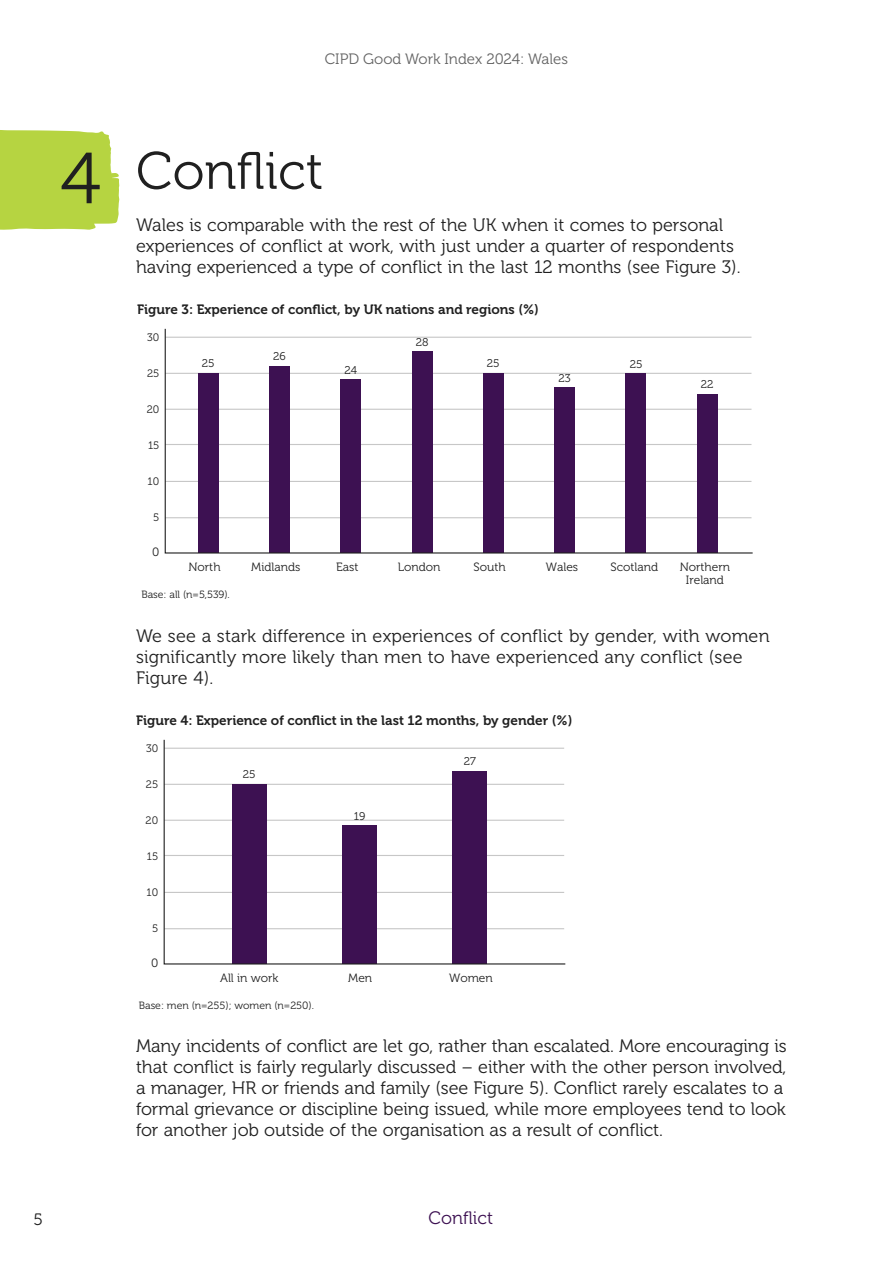
<style>
.page{position:relative;width:893px;height:1263px;background:#fff}
.page>*{position:absolute;margin:0;border:0;box-sizing:border-box;transform-origin:0 0}
.t1{font:72px "Museo 300";color:#202020}
.Section_head{font:52.5px "Museo 300";color:#202020}
.B_body{font:18px/21px "Museo 300";letter-spacing:-.005em;color:#202020}
.t2{font:18px "Museo 300";color:#3d1152}
.t3{font:16.5px "Museo 300";color:#202020}
.t4{font:15px "Museo 300";color:#636363}
.t5{font:13.5px "Museo 700";color:#202020}
.t6{font:12px/13.5px "Museo 300";color:#202020;text-align:center}
.t7{font:11.25px "Museo 300";color:#202020}
.t8{font:10.8px "Museo 300";color:#202020}
.t9{font:10.5px "Museo 300";color:#1f1f1f}
</style>
<div class="page">
<svg style="left:164px;top:328px;width:589px;height:226px"></svg>
<svg style="left:163px;top:739px;width:403px;height:226px"></svg>
<svg style="left:0;top:130px;width:120px;height:100px;background:#bad64d"></svg>
<p class="t1" style="left:61px;top:140px;width:42px">4</p>
<p class="t3" style="left:34px;top:1210px;width:11px">5</p>
<p class="t4" style="left:325px;top:51px;width:245px">CIPD Good Work Index 2024: Wales</p>
<p class="Section_head" style="left:136px;top:142px;width:189px">Conflict</p>
<p class="B_body" style="left:136px;top:215px;width:606px">Wales is comparable with the rest of the UK when it comes to personal experiences of conflict at work, with just under a quarter of respondents having experienced a type of conflict in the last 12 months (see Figure 3).</p>
<p class="t5" style="left:137px;top:301px;width:403px">Figure 3: Experience of conflict, by UK nations and regions (%)</p>
<p class="t8" style="left:147px;top:331px;width:14px">30</p>
<p class="t8" style="left:147px;top:367px;width:14px">25</p>
<p class="t7" style="left:344px;top:364px;width:14px">24</p>
<p class="t7" style="left:416px;top:336px;width:14px">28</p>
<p class="t7" style="left:273px;top:350px;width:14px">26</p>
<p class="t7" style="left:487px;top:357px;width:14px">25</p>
<p class="t7" style="left:202px;top:357px;width:14px">25</p>
<p class="t7" style="left:630px;top:358px;width:14px">25</p>
<p class="t7" style="left:559px;top:372px;width:14px">23</p>
<p class="t8" style="left:147px;top:403px;width:14px">20</p>
<p class="t8" style="left:148px;top:439px;width:13px">15</p>
<p class="t8" style="left:148px;top:476px;width:13px">10</p>
<p class="t8" style="left:153px;top:512px;width:8px">5</p>
<p class="t6" style="left:152px;top:546px;width:9px">0</p>
<p class="t7" style="left:701px;top:378px;width:14px">22</p>
<p class="t6" style="left:189px;top:560px;width:34px">North</p>
<p class="t6" style="left:251px;top:560px;width:51px">Midlands</p>
<p class="t6" style="left:336px;top:560px;width:24px">East</p>
<p class="t6" style="left:398px;top:560px;width:44px">London</p>
<p class="t6" style="left:474px;top:560px;width:34px">South</p>
<p class="t6" style="left:546px;top:560px;width:34px">Wales</p>
<p class="t6" style="left:611px;top:560px;width:49px">Scotland</p>
<p class="t6" style="left:680px;top:560px;width:52px">Northern<br>Ireland</p>
<p class="t9" style="left:141px;top:589px;width:90px">Base: all (n=5,539).</p>
<p class="B_body" style="left:136px;top:626px;width:635px">We see a stark difference in experiences of conflict by gender, with women significantly more likely than men to have experienced any conflict (see<br>Figure 4).</p>
<p class="t5" style="left:136px;top:712px;width:438px">Figure 4: Experience of conflict in the last 12 months, by gender (%)</p>
<p class="t8" style="left:146px;top:742px;width:14px">30</p>
<p class="t8" style="left:146px;top:778px;width:14px">25</p>
<p class="t8" style="left:146px;top:814px;width:14px">20</p>
<p class="t8" style="left:147px;top:850px;width:13px">15</p>
<p class="t8" style="left:147px;top:886px;width:13px">10</p>
<p class="t8" style="left:152px;top:923px;width:8px">5</p>
<p class="t6" style="left:151px;top:957px;width:9px">0</p>
<p class="t7" style="left:243px;top:768px;width:14px">25</p>
<p class="t7" style="left:354px;top:810px;width:13px">19</p>
<p class="t7" style="left:464px;top:755px;width:14px">27</p>
<p class="t6" style="left:220px;top:971px;width:60px">All in work</p>
<p class="t6" style="left:348px;top:971px;width:26px">Men</p>
<p class="t6" style="left:449px;top:971px;width:45px">Women</p>
<p class="t9" style="left:139px;top:1000px;width:177px">Base: men (n=255); women (n=250).</p>
<p class="B_body" style="left:136px;top:1035px;width:652px">Many incidents of conflict are let go, rather than escalated. More encouraging is that conflict is fairly regularly discussed – either with the other person involved, a manager, HR or friends and family (see Figure 5). Conflict rarely escalates to a formal grievance or discipline being issued, while more employees tend to look for another job outside of the organisation as a result of conflict.</p>
<p class="t2" style="left:429px;top:1208px;width:66px">Conflict</p>
</div>
